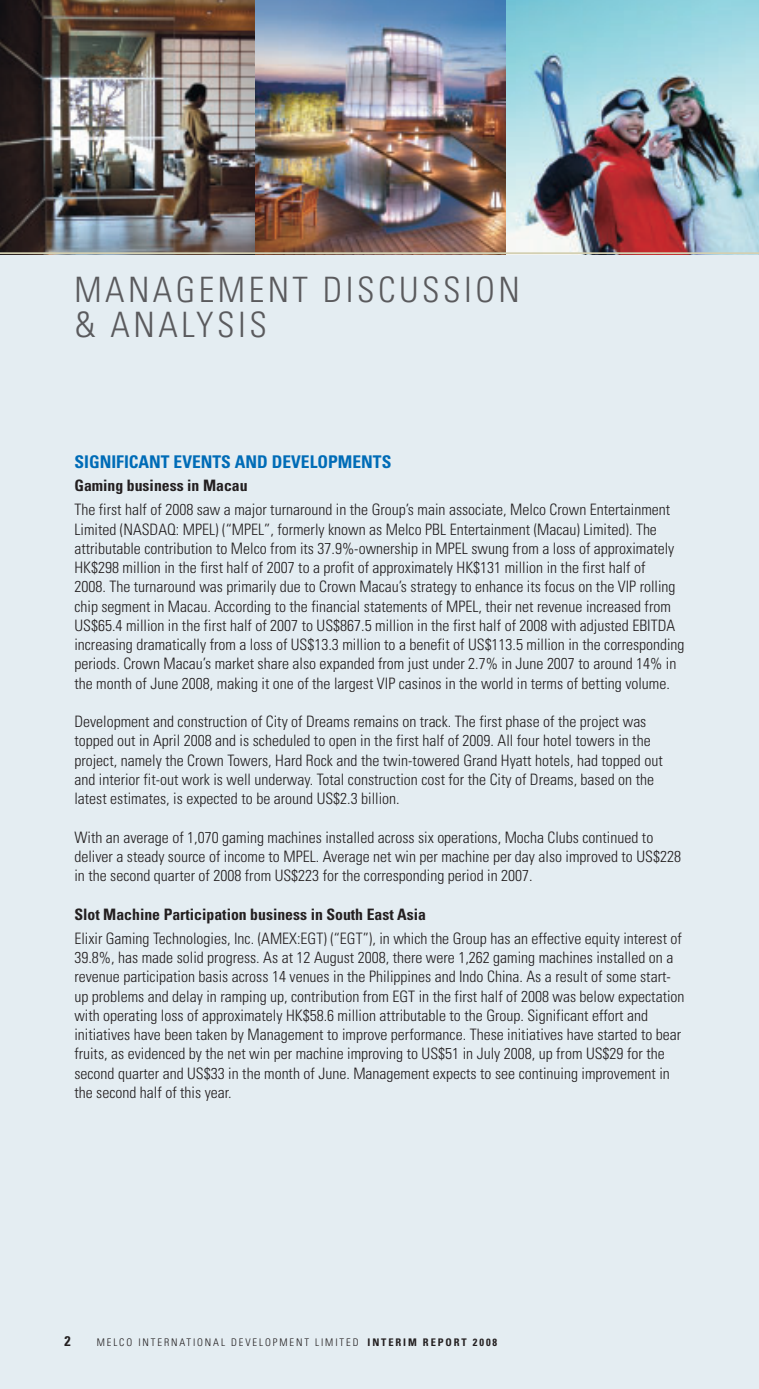
<style>
.page{position:relative;width:759px;height:1389px;background:#e4edf2}
.page>*{position:absolute;margin:0;border:0;box-sizing:border-box;transform-origin:0 0}
.t1{font:300 condensed 35px/35px "Univers LT Std";letter-spacing:.1em;color:#5a5a5d}
.t2{font:700 condensed 17.5px "Univers LT Std";color:#006cb7}
.t3{font:300 condensed 15.75px/19.2px "Univers LT Std";color:#231f20}
.t4{font:700 condensed 15.75px "Univers LT Std";color:#231f20}
.t5{font:700 condensed 14px "Univers LT Std";color:#231f20}
.t6{font:300 condensed 10.5px "Univers LT Std";letter-spacing:.18em;color:#231f20}
.s1{font-weight:700}
</style>
<div class="page">
<img style="left:0;top:0;width:759px;height:254px">
<h1 class="t1" style="left:74px;top:276px;width:447px">MANAGEMENT DISCUSSION &amp; ANALYSIS</h1>
<p class="t2" style="left:74px;top:456px;width:318px">SIGNIFICANT EVENTS AND DEVELOPMENTS</p>
<p class="t4" style="left:74px;top:480px;width:175px">Gaming business in Macau</p>
<p class="t3" style="left:74px;top:502px;width:612px">The first half of 2008 saw a major turnaround in the Group’s main associate, Melco Crown Entertainment Limited (NASDAQ: MPEL) (“MPEL”, formerly known as Melco PBL Entertainment (Macau) Limited). The attributable contribution to Melco from its 37.9%-ownership in MPEL swung from a loss of approximately HK$298 million in the first half of 2007 to a profit of approximately HK$131 million in the first half of<br>2008. The turnaround was primarily due to Crown Macau’s strategy to enhance its focus on the VIP rolling chip segment in Macau. According to the financial statements of MPEL, their net revenue increased from US$65.4 million in the first half of 2007 to US$867.5 million in the first half of 2008 with adjusted EBITDA increasing dramatically from a loss of US$13.3 million to a benefit of US$113.5 million in the corresponding periods. Crown Macau’s market share also expanded from just under 2.7% in June 2007 to around 14% in the month of June 2008, making it one of the largest VIP casinos in the world in terms of betting volume.</p>
<p class="t3" style="left:74px;top:714px;width:590px">Development and construction of City of Dreams remains on track. The first phase of the project was topped out in April 2008 and is scheduled to open in the first half of 2009. All four hotel towers in the project, namely the Crown Towers, Hard Rock and the twin-towered Grand Hyatt hotels, had topped out and interior fit-out work is well underway. Total construction cost for the City of Dreams, based on the latest estimates, is expected to be around US$2.3 billion.</p>
<p class="t3" style="left:74px;top:829px;width:608px">With an average of 1,070 gaming machines installed across six operations, Mocha Clubs continued to deliver a steady source of income to MPEL. Average net win per machine per day also improved to US$228 in the second quarter of 2008 from US$223 for the corresponding period in 2007.</p>
<p class="t4" style="left:74px;top:908px;width:353px">Slot Machine Participation business in South East Asia</p>
<p class="t3" style="left:74px;top:930px;width:612px">Elixir Gaming Technologies, Inc. (AMEX:EGT) (“EGT”), in which the Group has an effective equity interest of 39.8%, has made solid progress. As at 12 August 2008, there were 1,262 gaming machines installed on a revenue participation basis across 14 venues in the Philippines and Indo China. As a result of some start&shy;up problems and delay in ramping up, contribution from EGT in the first half of 2008 was below expectation with operating loss of approximately HK$58.6 million attributable to the Group. Significant effort and initiatives have been taken by Management to improve performance. These initiatives have started to bear fruits, as evidenced by the net win per machine improving to US$51 in July 2008, up from US$29 for the second quarter and US$33 in the month of June. Management expects to see continuing improvement in the second half of this year.</p>
<p class="t5" style="left:64px;top:1336px;width:8px">2</p>
<p class="t6" style="left:97px;top:1338px;width:402px">MELCO INTERNATIONAL DEVELOPMENT LIMITED <span class="s1">INTERIM REPORT 2008</span></p>
</div>
